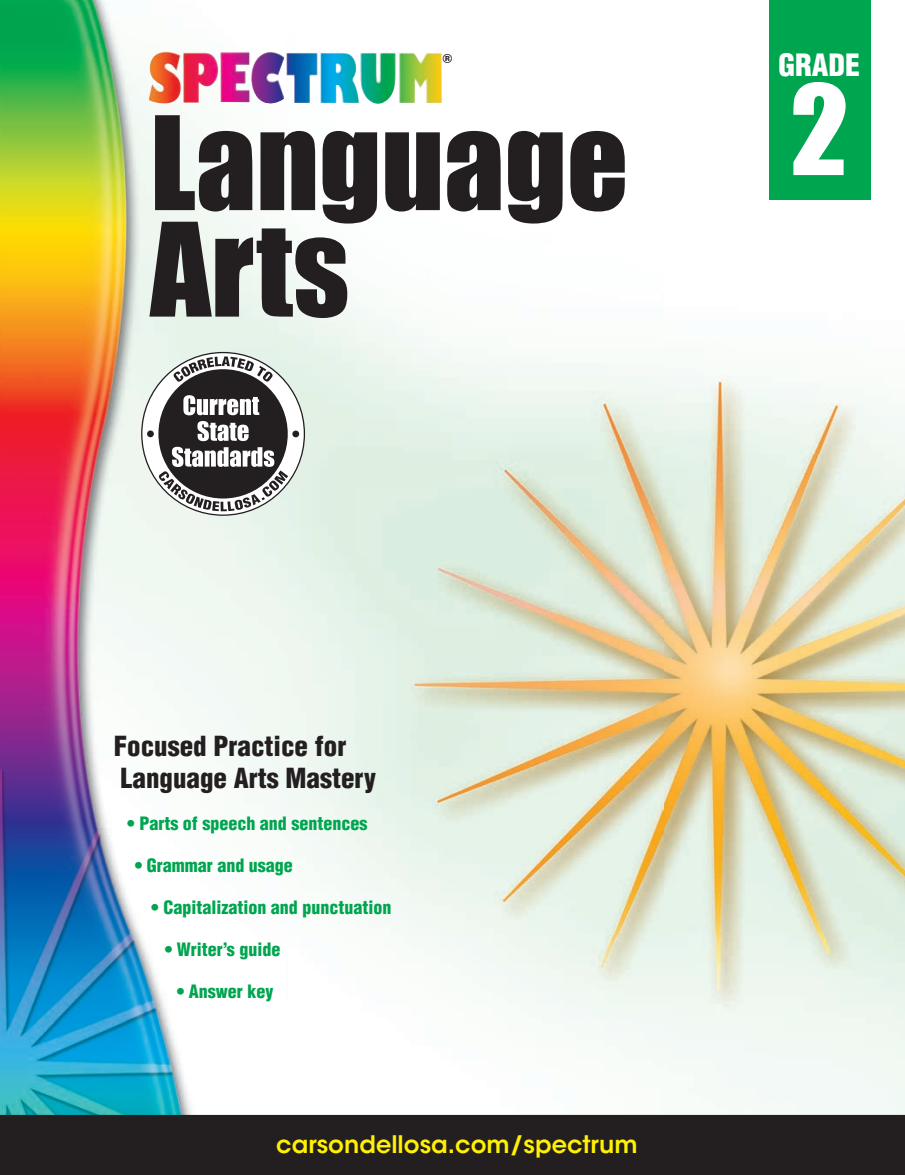
<style>
.page{position:relative;width:905px;height:1175px;background:#fff}
.page>*{position:absolute;margin:0;border:0;box-sizing:border-box;transform-origin:0 0}
.t1{font:120px/106.5px "Impact";color:#231f20}
.t2{font:115.5px "Impact";color:#fff}
.t3{font:900 condensed 30px "Helvetica LT";color:#fff}
.t4{font:900 condensed 27px/32.4px "Helvetica LT";color:#231f20}
.t5{font:600 24px "ITC Avant Garde Std";color:#fff101}
.t6{font:900 condensed 18px "Helvetica LT";color:#00a54f}
.t7{font:700 12.6px "Helvetica";color:#231f20}
</style>
<div class="page">
<img style="left:0;top:0;width:904px;height:1114px">
<img style="left:1px;top:0;width:287px;height:26px">
<img style="left:0;top:26px;width:48px;height:1088px">
<div style="left:769px;top:0;width:101px;height:199px;background:#00a54f"></div>
<img style="left:149px;top:52px;width:293px;height:52px">
<div style="left:142px;top:352px;width:162px;height:163px;background:#fff;border-radius:50%"></div>
<div style="left:157px;top:368px;width:132px;height:132px;background:#231f20;border-radius:50%"></div>
<svg style="left:183px;top:395px;width:76px;height:20px"></svg>
<svg style="left:197px;top:421px;width:51px;height:20px"></svg>
<svg style="left:158px;top:447px;width:130px;height:64px"></svg>
<svg style="left:173px;top:356px;width:100px;height:26px"></svg>
<div style="left:147px;top:430px;width:7px;height:7px;background:#231f20;border-radius:50%"></div>
<div style="left:292px;top:430px;width:7px;height:7px;background:#231f20;border-radius:50%"></div>
<div style="left:0;top:1114px;width:904px;height:60px;background:#231f20"></div>
<p class="t7" style="left:443px;top:48px;width:11px">®</p>
<h1 class="t1" style="left:150px;top:107px;width:479px">Language<br>Arts</h1>
<h3 class="t3" style="left:778px;top:46px;width:83px">GRADE</h3>
<h2 class="t2" style="left:790px;top:40px;width:59px">2</h2>
<h3 class="t4" style="left:114px;top:729px;width:264px">Focused Practice for<br>Language Arts Mastery</h3>
<p class="t6" style="left:127px;top:812px;width:242px">• Parts of speech and sentences</p>
<p class="t6" style="left:135px;top:854px;width:160px">• Grammar and usage</p>
<p class="t6" style="left:151px;top:896px;width:242px">• Capitalization and punctuation</p>
<p class="t6" style="left:165px;top:937px;width:117px">• Writer’s guide</p>
<p class="t6" style="left:177px;top:979px;width:98px">• Answer key</p>
<h3 class="t5" style="left:276px;top:1129px;width:363px">carsondellosa.com/spectrum</h3>
</div>
